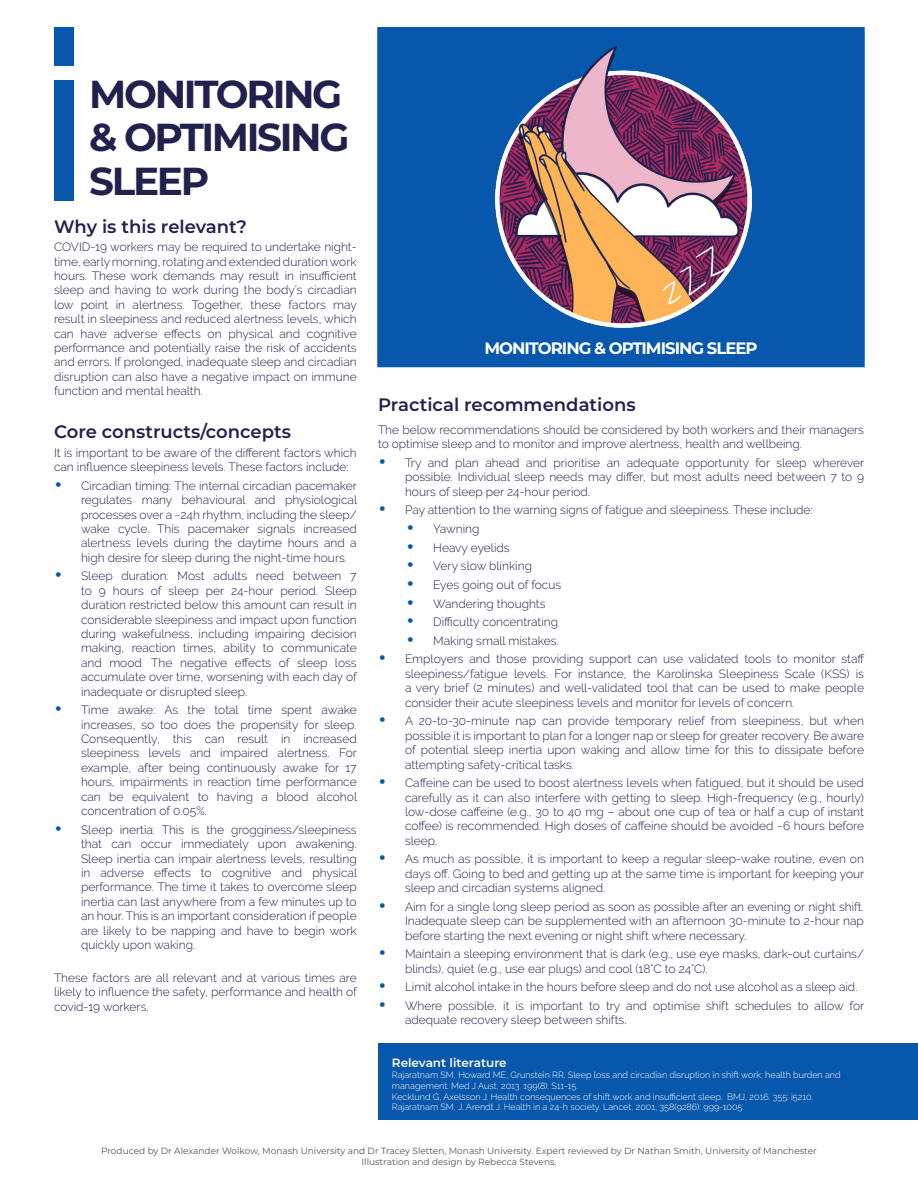
<style>
.page{position:relative;width:918px;height:1188px;background:#fff}
.page>*{position:absolute;margin:0;border:0;box-sizing:border-box;transform-origin:0 0}
.big_title_white{font:700 39px/43.5px "Montserrat";letter-spacing:-.06em;color:#21214d}
.Paragraph_black{font:600 18px "Montserrat";color:#21214d}
.Header_2{font:600 18px "Montserrat";color:#21214d}
.big_title_white-2{font:700 16.5px "Montserrat";letter-spacing:-.06em;color:#fff}
.Body{font:300 12px/14.4px "Raleway";color:#21214d;text-align:justify}
.Bullets{font:300 12px/14.4px "Raleway";color:#21214d}
.Paragraph_black-2{font:600 12px "Montserrat";color:#fff}
.Paragraph_black-3{font:300 9px/10.8px "Raleway";color:#fff}
.t1{font:9px "Montserrat";color:#50545a}
.s1{font-family:"Amaze";font-weight:700;font-size:15px;color:#0758ac}
</style>
<div class="page">
<div style="left:377px;top:27px;width:488px;height:340px;background:#0758ac;border:2px solid #0758ac"></div>
<div style="left:378px;top:1043px;width:540px;height:77px;background:#0758ac"></div>
<div style="left:54px;top:81px;width:19px;height:120px;background:#0758ac"></div>
<div style="left:54px;top:27px;width:19px;height:38px;background:#0758ac"></div>
<img style="left:496px;top:47px;width:256px;height:280px">
<p class="big_title_white" style="left:89px;top:70px;width:262px">MONITORING &amp; OPTIMISING<br>SLEEP</p>
<p class="Header_2" style="left:54px;top:213px;width:194px">Why is this relevant?</p>
<p class="Body" style="left:54px;top:240px;width:305px">COVID-19 workers may be required to undertake night&shy;time, early morning, rotating and extended duration work hours. These work demands may result in insufficient sleep and having to work during the body’s circadian low point in alertness. Together, these factors may result in sleepiness and reduced alertness levels, which can have adverse effects on physical and cognitive performance and potentially raise the risk of accidents and errors. If prolonged, inadequate sleep and circadian disruption can also have a negative impact on immune function and mental health.</p>
<p class="Paragraph_black" style="left:54px;top:419px;width:238px">Core constructs/concepts</p>
<p class="Body" style="left:54px;top:445px;width:304px">It is important to be aware of the different factors which can influence sleepiness levels. These factors include:</p>
<p class="Body" style="left:81px;top:478px;width:278px;text-indent:-27px"><span class="s1">•</span> Circadian timing: The internal circadian pacemaker regulates many behavioural and physiological processes over a ~24h rhythm, including the sleep/ wake cycle. This pacemaker signals increased alertness levels during the daytime hours and a high desire for sleep during the night-time hours.</p>
<p class="Body" style="left:81px;top:569px;width:277px;text-indent:-27px"><span class="s1">•</span> Sleep duration: Most adults need between 7 to 9 hours of sleep per 24-hour period. Sleep duration restricted below this amount can result in considerable sleepiness and impact upon function during wakefulness, including impairing decision making, reaction times, ability to communicate and mood. The negative effects of sleep loss accumulate over time, worsening with each day of inadequate or disrupted sleep.</p>
<p class="Body" style="left:81px;top:703px;width:278px;text-indent:-27px"><span class="s1">•</span> Time awake: As the total time spent awake increases, so too does the propensity for sleep.<br>Consequently, this can result in increased sleepiness levels and impaired alertness. For example, after being continuously awake for 17 hours, impairments in reaction time performance can be equivalent to having a blood alcohol concentration of 0.05%.</p>
<p class="Body" style="left:81px;top:822px;width:278px;text-indent:-27px"><span class="s1">•</span> Sleep inertia: This is the grogginess/sleepiness that can occur immediately upon awakening.<br>Sleep inertia can impair alertness levels, resulting in adverse effects to cognitive and physical performance. The time it takes to overcome sleep inertia can last anywhere from a few minutes up to an hour. This is an important consideration if people are likely to be napping and have to begin work quickly upon waking.</p>
<p class="Body" style="left:54px;top:971px;width:304px">These factors are all relevant and at various times are likely to influence the safety, performance and health of covid-19 workers.</p>
<p class="big_title_white-2" style="left:484px;top:337px;width:275px">MONITORING &amp; OPTIMISING SLEEP</p>
<p class="Paragraph_black" style="left:378px;top:392px;width:259px">Practical recommendations</p>
<p class="Bullets" style="left:378px;top:422px;width:488px">The below recommendations should be considered by both workers and their managers to optimise sleep and to monitor and improve alertness, health and wellbeing.</p>
<p class="Body" style="left:405px;top:455px;width:461px;text-indent:-27px"><span class="s1">•</span> Try and plan ahead and prioritise an adequate opportunity for sleep wherever possible. Individual sleep needs may differ, but most adults need between 7 to 9 hours of sleep per 24-hour period.</p>
<p class="Body" style="left:378px;top:503px;width:436px"><span class="s1">•</span> Pay attention to the warning signs of fatigue and sleepiness. These include:</p>
<p class="Body" style="left:406px;top:521px;width:75px"><span class="s1">•</span> Yawning</p>
<p class="Body" style="left:406px;top:540px;width:105px"><span class="s1">•</span> Heavy eyelids</p>
<p class="Body" style="left:406px;top:559px;width:127px"><span class="s1">•</span> Very slow blinking</p>
<p class="Body" style="left:406px;top:577px;width:157px"><span class="s1">•</span> Eyes going out of focus</p>
<p class="Body" style="left:406px;top:596px;width:141px"><span class="s1">•</span> Wandering thoughts</p>
<p class="Body" style="left:406px;top:615px;width:153px"><span class="s1">•</span> Difficulty concentrating</p>
<p class="Body" style="left:406px;top:633px;width:154px"><span class="s1">•</span> Making small mistakes.</p>
<p class="Body" style="left:405px;top:652px;width:461px;text-indent:-27px"><span class="s1">•</span> Employers and those providing support can use validated tools to monitor staff sleepiness/fatigue levels. For instance, the Karolinska Sleepiness Scale (KSS) is a very brief (2 minutes) and well-validated tool that can be used to make people consider their acute sleepiness levels and monitor for levels of concern.</p>
<p class="Body" style="left:405px;top:714px;width:461px;text-indent:-27px"><span class="s1">•</span> A 20-to-30-minute nap can provide temporary relief from sleepiness, but when possible it is important to plan for a longer nap or sleep for greater recovery. Be aware of potential sleep inertia upon waking and allow time for this to dissipate before attempting safety-critical tasks.</p>
<p class="Body" style="left:405px;top:776px;width:461px;text-indent:-27px"><span class="s1">•</span> Caffeine can be used to boost alertness levels when fatigued, but it should be used carefully as it can also interfere with getting to sleep. High-frequency (e.g., hourly) low-dose caffeine (e.g., 30 to 40 mg – about one cup of tea or half a cup of instant coffee) is recommended. High doses of caffeine should be avoided ~6 hours before sleep.</p>
<p class="Body" style="left:405px;top:852px;width:461px;text-indent:-27px"><span class="s1">•</span> As much as possible, it is important to keep a regular sleep-wake routine, even on days off. Going to bed and getting up at the same time is important for keeping your sleep and circadian systems aligned.</p>
<p class="Body" style="left:405px;top:899px;width:460px;text-indent:-27px"><span class="s1">•</span> Aim for a single long sleep period as soon as possible after an evening or night shift.<br>Inadequate sleep can be supplemented with an afternoon 30-minute to 2-hour nap before starting the next evening or night shift where necessary.</p>
<p class="Body" style="left:405px;top:947px;width:460px;text-indent:-27px"><span class="s1">•</span> Maintain a sleeping environment that is dark (e.g., use eye masks, dark-out curtains/ blinds), quiet (e.g., use ear plugs) and cool (18°C to 24°C).</p>
<p class="Body" style="left:378px;top:980px;width:481px"><span class="s1">•</span> Limit alcohol intake in the hours before sleep and do not use alcohol as a sleep aid.</p>
<p class="Body" style="left:405px;top:999px;width:461px;text-indent:-27px"><span class="s1">•</span> Where possible, it is important to try and optimise shift schedules to allow for adequate recovery sleep between shifts.</p>
<p class="Paragraph_black-2" style="left:392px;top:1054px;width:116px">Relevant literature</p>
<p class="Paragraph_black-3" style="left:392px;top:1069px;width:450px">Rajaratnam SM, Howard ME, Grunstein RR. Sleep loss and circadian disruption in shift work: health burden and management. Med J Aust, 2013. 199(8): S11-15.</p>
<p class="Paragraph_black-3" style="left:392px;top:1091px;width:423px">Kecklund G, Axelsson J. Health consequences of shift work and insufficient sleep. BMJ, 2016. 355: i5210.</p>
<p class="Paragraph_black-3" style="left:392px;top:1102px;width:354px">Rajaratnam SM, J. Arendt J. Health in a 24-h society. Lancet, 2001, 358(9286): 999-1005.</p>
<p class="t1" style="left:101px;top:1145px;width:717px">Produced by Dr Alexander Wolkow, Monash University and Dr Tracey Sletten, Monash University. Expert reviewed by Dr Nathan Smith, University of Manchester</p>
<p class="t1" style="left:362px;top:1155px;width:196px">Illustration and design by Rebecca Stevens.</p>
</div>
